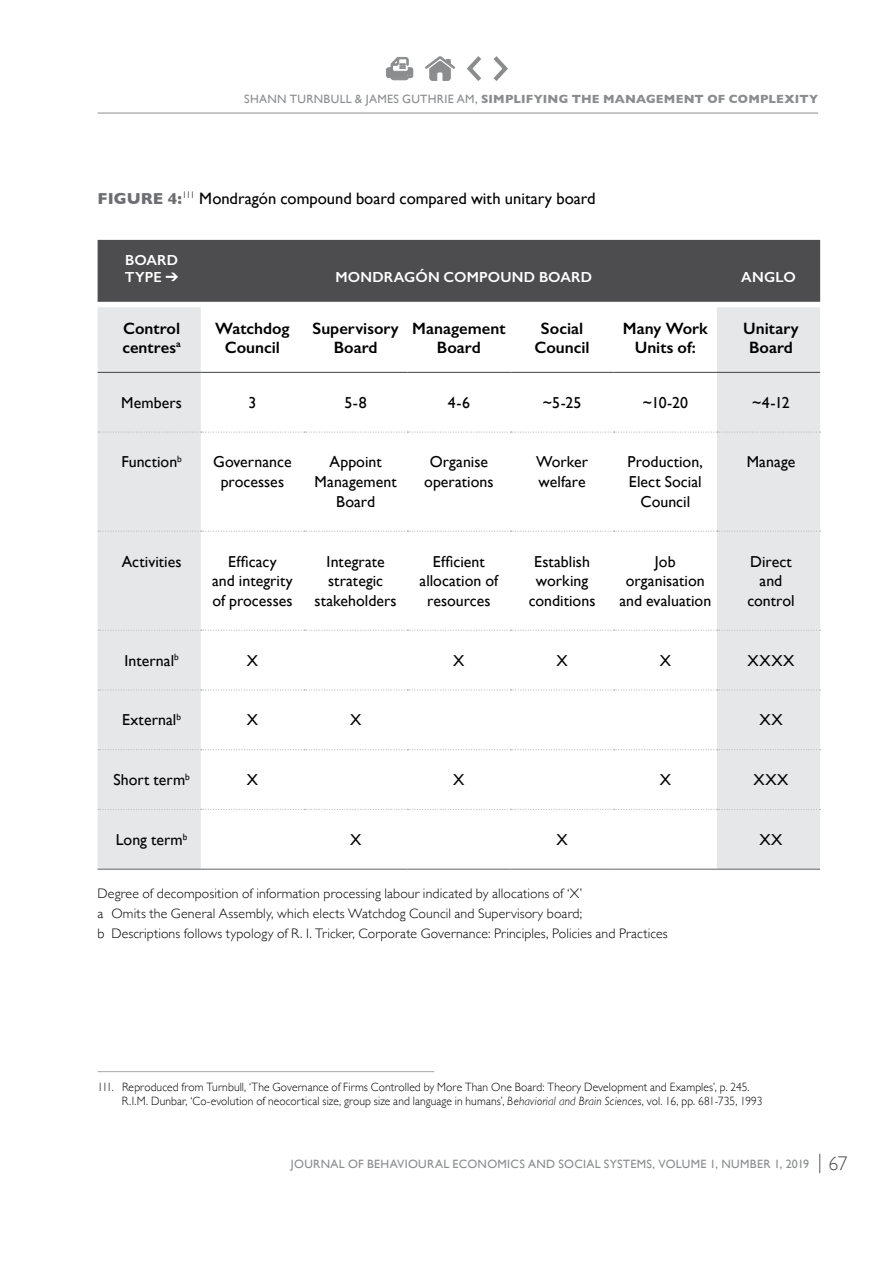
<style>
.page{position:relative;width:893px;height:1263px;background:#fff}
.page>*{position:absolute;margin:0;border:0;box-sizing:border-box;transform-origin:0 0}
.t1{font:600 16.5px/18.9px "Gill Sans";color:#000;text-align:center}
.t2{font:16.5px "Gill Sans";color:#000}
.t3{font:15.9px/19.6px "Gill Sans";letter-spacing:.005em;color:#000;text-align:center}
.t4{font:600 14.7px/17.2px "Gill Sans";letter-spacing:.01em;color:#fff}
.t5{font:300 13.8px/19.6px "Gill Sans";letter-spacing:.01em;color:#000}
.t6{font:300 12px/13.5px "Gill Sans";letter-spacing:.01em;color:#000;scale:.95 1}
.t7{font:12px "Gill Sans";letter-spacing:.025em;color:#8a8c8e}
.t8{font:700 12px "Gill Sans";letter-spacing:.015em;color:#8a8c8e}
.s1{font-weight:400}
.s2{font-weight:700;font-size:16.2px;color:#6d6e71}
.s3{font-style:italic}
.s4{font-weight:300;font-size:19.8px;color:#4d4d4f}
</style>
<div class="page">
<svg style="left:819px;top:1154px;width:1px;height:19px"></svg>
<svg style="left:467px;top:56px;width:41px;height:25px"></svg>
<svg style="left:425px;top:56px;width:30px;height:25px"></svg>
<svg style="left:386px;top:57px;width:27px;height:23px"></svg>
<hr style="left:98px;top:113px;width:720px;height:1px;background:#8a8c8e">
<hr style="left:98px;top:1071px;width:336px;height:1px;background:#a7a9ac">
<div style="left:98px;top:240px;width:722px;height:62px;background:#4d4d4f"></div>
<svg style="left:98px;top:307px;width:722px;height:562px"></svg>
<svg style="left:98px;top:431px;width:722px;height:2px"></svg>
<svg style="left:98px;top:530px;width:722px;height:2px"></svg>
<svg style="left:98px;top:630px;width:722px;height:1px"></svg>
<svg style="left:98px;top:689px;width:722px;height:1px"></svg>
<svg style="left:98px;top:749px;width:722px;height:1px"></svg>
<hr style="left:98px;top:869px;width:103px;height:1px;background:#636466">
<hr style="left:201px;top:869px;width:103px;height:1px;background:#636466">
<hr style="left:304px;top:869px;width:103px;height:1px;background:#636466">
<hr style="left:407px;top:869px;width:103px;height:1px;background:#636466">
<hr style="left:510px;top:869px;width:104px;height:1px;background:#636466">
<hr style="left:98px;top:372px;width:103px;height:1px;background:#414042">
<hr style="left:201px;top:372px;width:103px;height:1px;background:#414042">
<hr style="left:304px;top:372px;width:103px;height:1px;background:#414042">
<hr style="left:407px;top:372px;width:103px;height:1px;background:#414042">
<hr style="left:510px;top:372px;width:104px;height:1px;background:#414042">
<hr style="left:614px;top:372px;width:103px;height:1px;background:#414042">
<hr style="left:717px;top:372px;width:103px;height:1px;background:#414042">
<svg style="left:98px;top:809px;width:722px;height:1px"></svg>
<hr style="left:614px;top:869px;width:103px;height:1px;background:#636466">
<hr style="left:717px;top:869px;width:103px;height:1px;background:#636466">
<p class="t8" style="left:244px;top:89px;width:575px"><span class="s1">SHANN TURNBULL &amp; JAMES GUTHRIE AM,</span> SIMPLIFYING THE MANAGEMENT OF COMPLEXITY</p>
<p class="t2" style="left:98px;top:188px;width:500px"><span class="s2">FIGURE 4:</span><sup>111</sup> Mondragón compound board compared with unitary board</p>
<p class="t4" style="left:125px;top:251px;width:55px">BOARD<br>TYPE ➔</p>
<p class="t4" style="left:335px;top:269px;width:258px">MONDRAGÓN COMPOUND BOARD</p>
<p class="t4" style="left:741px;top:269px;width:56px">ANGLO</p>
<p class="t1" style="left:122px;top:319px;width:60px;text-align:left">Control centres<sup>a</sup></p>
<p class="t1" style="left:215px;top:319px;width:76px">Watchdog<br>Council</p>
<p class="t1" style="left:312px;top:319px;width:88px">Supervisory<br>Board</p>
<p class="t1" style="left:412px;top:319px;width:95px">Management<br>Board</p>
<p class="t1" style="left:535px;top:319px;width:57px">Social<br>Council</p>
<p class="t1" style="left:623px;top:319px;width:87px">Many Work<br>Units of:</p>
<p class="t1" style="left:743px;top:319px;width:57px">Unitary<br>Board</p>
<p class="t3" style="left:121px;top:392px;width:62px">Members</p>
<p class="t3" style="left:248px;top:392px;width:9px">3</p>
<p class="t3" style="left:345px;top:392px;width:24px">5-8</p>
<p class="t3" style="left:448px;top:392px;width:24px">4-6</p>
<p class="t3" style="left:543px;top:392px;width:40px">~5-25</p>
<p class="t3" style="left:643px;top:392px;width:47px">~10-20</p>
<p class="t3" style="left:752px;top:392px;width:39px">~4-12</p>
<p class="t3" style="left:121px;top:452px;width:62px">Function<sup>b</sup></p>
<p class="t3" style="left:213px;top:452px;width:80px">Governance processes</p>
<p class="t3" style="left:315px;top:452px;width:83px">Appoint<br>Management<br>Board</p>
<p class="t3" style="left:424px;top:452px;width:71px">Organise operations</p>
<p class="t3" style="left:536px;top:452px;width:54px;text-align:left">Worker welfare</p>
<p class="t3" style="left:628px;top:452px;width:77px">Production,<br>Elect Social<br>Council</p>
<p class="t3" style="left:747px;top:452px;width:50px">Manage</p>
<p class="t3" style="left:122px;top:551px;width:61px">Activities</p>
<p class="t3" style="left:212px;top:551px;width:82px">Efficacy<br>and integrity of processes</p>
<p class="t3" style="left:315px;top:551px;width:84px">Integrate strategic stakeholders</p>
<p class="t3" style="left:420px;top:551px;width:80px">Efficient allocation of resources</p>
<p class="t3" style="left:529px;top:551px;width:68px">Establish working conditions</p>
<p class="t3" style="left:619px;top:551px;width:93px">Job organisation and evaluation</p>
<p class="t3" style="left:747px;top:551px;width:49px">Direct and control</p>
<p class="t3" style="left:124px;top:650px;width:56px">Internal<sup>b</sup></p>
<p class="t3" style="left:247px;top:650px;width:13px">X</p>
<p class="t3" style="left:453px;top:650px;width:13px">X</p>
<p class="t3" style="left:556px;top:650px;width:13px">X</p>
<p class="t3" style="left:660px;top:650px;width:13px">X</p>
<p class="t3" style="left:747px;top:650px;width:48px">XXXX</p>
<p class="t3" style="left:122px;top:710px;width:60px">External<sup>b</sup></p>
<p class="t3" style="left:247px;top:710px;width:13px">X</p>
<p class="t3" style="left:350px;top:710px;width:13px">X</p>
<p class="t3" style="left:759px;top:710px;width:25px">XX</p>
<p class="t3" style="left:113px;top:770px;width:78px">Short term<sup>b</sup></p>
<p class="t3" style="left:247px;top:770px;width:13px">X</p>
<p class="t3" style="left:453px;top:770px;width:13px">X</p>
<p class="t3" style="left:660px;top:770px;width:13px">X</p>
<p class="t3" style="left:753px;top:770px;width:36px">XXX</p>
<p class="t3" style="left:116px;top:829px;width:73px">Long term<sup>b</sup></p>
<p class="t3" style="left:350px;top:829px;width:13px">X</p>
<p class="t3" style="left:556px;top:829px;width:13px">X</p>
<p class="t3" style="left:759px;top:829px;width:25px">XX</p>
<p class="t5" style="left:98px;top:883px;width:572px">Degree of decomposition of information processing labour indicated by allocations of ‘X’<br>a Omits the General Assembly, which elects Watchdog Council and Supervisory board;<br>b Descriptions follows typology of R. I. Tricker, Corporate Governance: Principles, Policies and Practices</p>
<p class="t6" style="left:122px;top:1080px;width:676px;text-indent:-24px">111. Reproduced from Turnbull, ‘The Governance of Firms Controlled by More Than One Board: Theory Development and Examples’, p. 245.<br>R.I.M. Dunbar, ‘Co-evolution of neocortical size, group size and language in humans’, <span class="s3">Behaviorial and Brain Sciences</span>, vol. 16, pp. 681-735, 1993</p>
<p class="t7" style="left:291px;top:1157px;width:558px">JOURNAL OF BEHAVIOURAL ECONOMICS AND SOCIAL SYSTEMS, VOLUME 1, NUMBER 1, 2019 <span class="s4">67</span></p>
</div>
